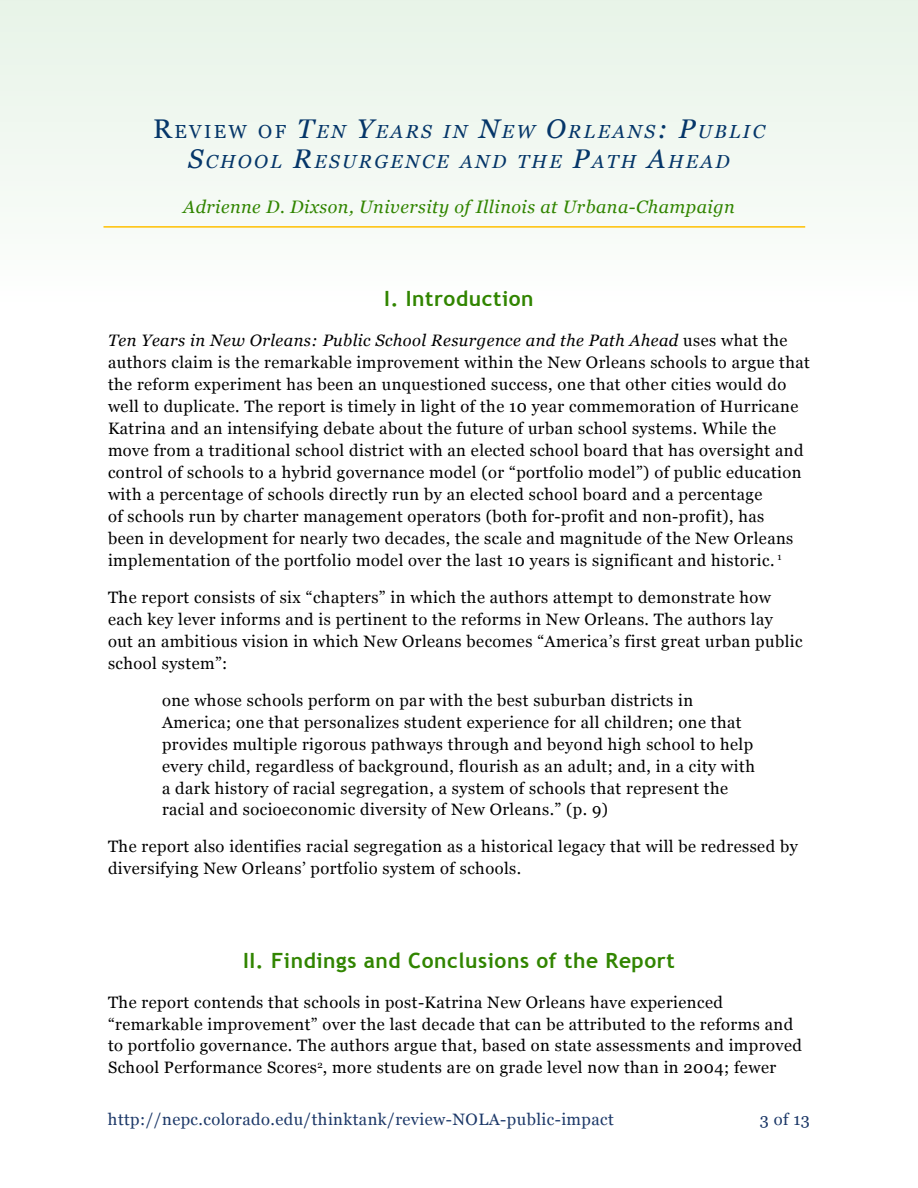
<style>
.page{position:relative;width:918px;height:1188px;background:#fff}
.page>*{position:absolute;margin:0;border:0;box-sizing:border-box;transform-origin:0 0}
.t1{font:700 21px "Trebuchet MS";letter-spacing:.025em;color:#318500}
.t2{font:italic 18.9px/30px "Georgia";letter-spacing:.125em;color:#053669;text-align:center}
.t3{font:italic 18px "Georgia";letter-spacing:.025em;color:#318500}
.t4{font:16.5px/22px "Georgia";letter-spacing:.025em;color:#000}
.t5{font:16.5px "Georgia";letter-spacing:.025em;color:#1c3868}
.s1{font-style:normal;font-size:27px}
.s2{font-style:normal}
.s3{font-size:27px}
.s4{font-style:italic}
</style>
<div class="page">
<div style="left:0;top:0;width:918px;height:1188px;background:linear-gradient(to bottom,#f4f9f4,#fff)"></div>
<hr style="left:104px;top:226px;width:701px;height:2px;background:#ffc000">
<p class="t2" style="left:153px;top:116px;width:613px"><span class="s1">R</span><span class="s2">EVIEW OF</span> <span class="s3">T</span>EN <span class="s3">Y</span>EARS IN <span class="s3">N</span>EW <span class="s3">O</span>RLEANS<span class="s3">: P</span>UBLIC<br><span class="s3">S</span>CHOOL <span class="s3">R</span>ESURGENCE AND THE <span class="s3">P</span>ATH <span class="s3">A</span>HEAD</p>
<p class="t3" style="left:183px;top:194px;width:553px">Adrienne D. Dixson, University of Illinois at Urbana-Champaign</p>
<p class="t1" style="left:384px;top:285px;width:151px">I. Introduction</p>
<p class="t4" style="left:108px;top:329px;width:703px"><span class="s4">Ten Years in New Orleans: Public School Resurgence and the Path Ahead</span> uses what the authors claim is the remarkable improvement within the New Orleans schools to argue that the reform experiment has been an unquestioned success, one that other cities would do well to duplicate. The report is timely in light of the 10 year commemoration of Hurricane Katrina and an intensifying debate about the future of urban school systems. While the move from a traditional school district with an elected school board that has oversight and control of schools to a hybrid governance model (or “portfolio model”) of public education with a percentage of schools directly run by an elected school board and a percentage<br>of schools run by charter management operators (both for-profit and non-profit), has<br>been in development for nearly two decades, the scale and magnitude of the New Orleans implementation of the portfolio model over the last 10 years is significant and historic. <sup>1</sup></p>
<p class="t4" style="left:108px;top:585px;width:696px">The report consists of six “chapters” in which the authors attempt to demonstrate how each key lever informs and is pertinent to the reforms in New Orleans. The authors lay<br>out an ambitious vision in which New Orleans becomes “America’s first great urban public school system”:</p>
<p class="t4" style="left:162px;top:688px;width:594px">one whose schools perform on par with the best suburban districts in America; one that personalizes student experience for all children; one that provides multiple rigorous pathways through and beyond high school to help every child, regardless of background, flourish as an adult; and, in a city with a dark history of racial segregation, a system of schools that represent the racial and socioeconomic diversity of New Orleans.” (p. 9)</p>
<p class="t4" style="left:108px;top:835px;width:691px">The report also identifies racial segregation as a historical legacy that will be redressed by diversifying New Orleans’ portfolio system of schools.</p>
<p class="t1" style="left:243px;top:947px;width:433px">II. Findings and Conclusions of the Report</p>
<p class="t4" style="left:108px;top:990px;width:695px">The report contends that schools in post-Katrina New Orleans have experienced “remarkable improvement” over the last decade that can be attributed to the reforms and to portfolio governance. The authors argue that, based on state assessments and improved School Performance Scores<sup>2</sup>, more students are on grade level now than in 2004; fewer</p>
<p class="t5" style="left:108px;top:1107px;width:507px">http://nepc.colorado.edu/thinktank/review-NOLA-public-impact</p>
<p class="t5" style="left:760px;top:1107px;width:52px">3 of 13</p>
</div>
